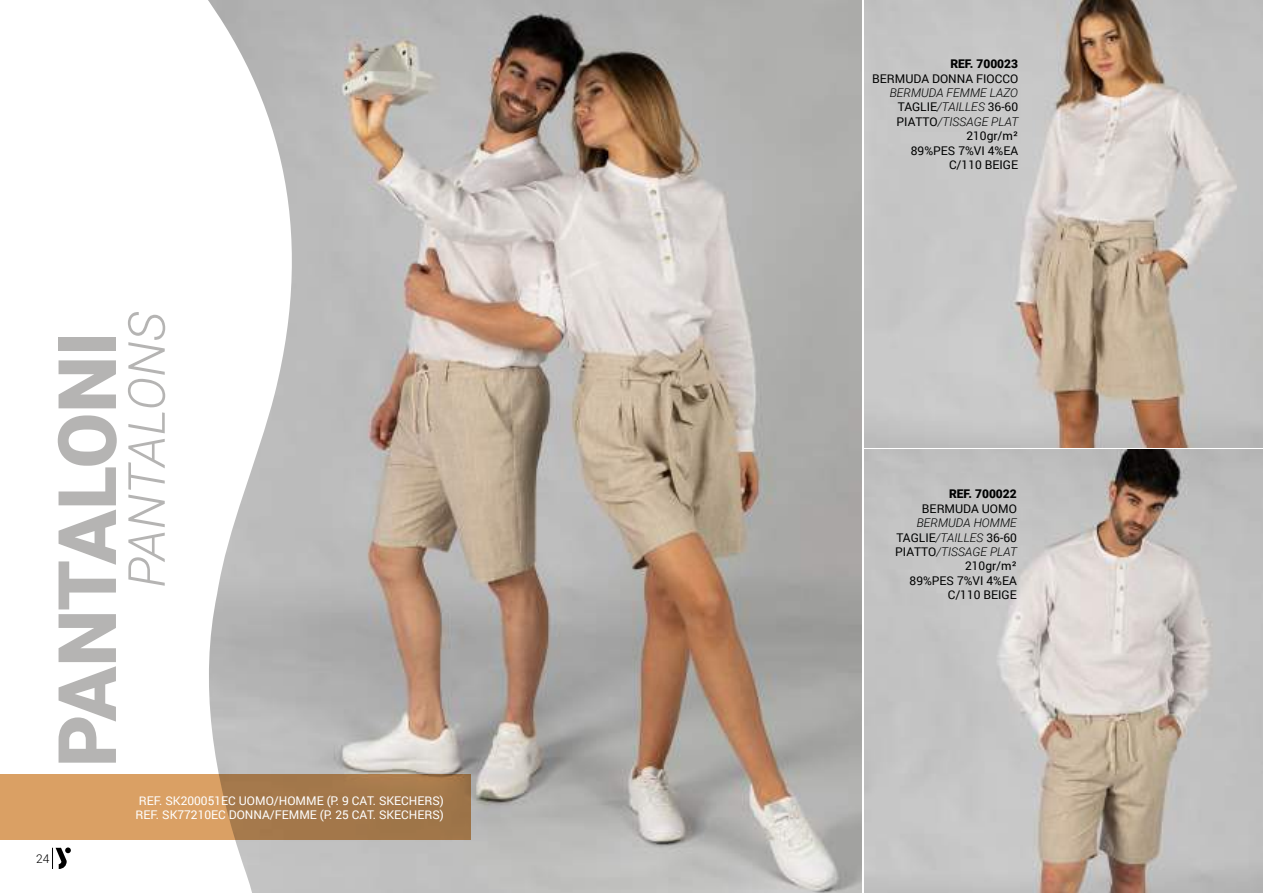
<style>
.page{position:relative;width:1263px;height:893px;background:#fff}
.page>*{position:absolute;margin:0;border:0;box-sizing:border-box;transform-origin:0 0}
.t1{font:900 80.7px "Roboto";letter-spacing:-.01em;color:#b5b4b3}
.t2{font:italic 300 51.15px "Roboto";letter-spacing:-.015em;color:#b5b4b3}
.t3{font:12px/14.4px "Roboto";color:#010202;text-align:right}
.t4{font:12px/14.4px "Roboto";color:#fff}
.t5{font:900 12px "Roboto";color:#010202}
.t6{font:300 12px "Roboto";color:#000}
.s1{font-weight:300;font-style:italic}
</style>
<div class="page">
<img style="left:314px;top:0;width:548px;height:893px">
<svg style="left:0;top:0;width:314px;height:893px"></svg>
<svg style="left:52px;top:847px;width:19px;height:22px"></svg>
<img style="left:864px;top:0;width:399px;height:447px">
<img style="left:864px;top:449px;width:399px;height:444px">
<svg style="left:0;top:775px;width:471px;height:65px;background:#bd8b56"></svg>
<h1 class="t1" style="left:31px;top:767px;width:437px;rotate:-90deg">PANTALONI</h1>
<h2 class="t2" style="left:111px;top:588px;width:277px;rotate:-90deg">PANTALONS</h2>
<p class="t6" style="left:36px;top:850px;width:15px">24</p>
<p class="t4" style="left:136px;top:793px;width:310px">REF. SK200051EC UOMO/HOMME (P. 9 CAT. SKECHERS)<br>REF. SK77210EC DONNA/FEMME (P. 25 CAT. SKECHERS)</p>
<p class="t5" style="left:950px;top:56px;width:69px">REF. 700023</p>
<p class="t3" style="left:872px;top:71px;width:147px">BERMUDA DONNA FIOCCO</p>
<p class="t3" style="left:890px;top:85px;width:130px"><span class="s1">BERMUDA FEMME LAZO<br></span>TAGLIE<span class="s1">/TAILLES</span> 36-60<br>PIATTO<span class="s1">/TISSAGE PLAT<br></span>210gr/m²<br>89%PES 7%VI 4%EA<br>C/110 BEIGE</p>
<p class="t5" style="left:949px;top:486px;width:69px">REF. 700022</p>
<p class="t3" style="left:922px;top:501px;width:96px">BERMUDA UOMO</p>
<p class="t3" style="left:895px;top:515px;width:123px"><span class="s1">BERMUDA HOMME<br></span>TAGLIE<span class="s1">/TAILLES</span> 36-60<br>PIATTO<span class="s1">/TISSAGE PLAT<br></span>210gr/m²<br>89%PES 7%VI 4%EA<br>C/110 BEIGE</p>
</div>
